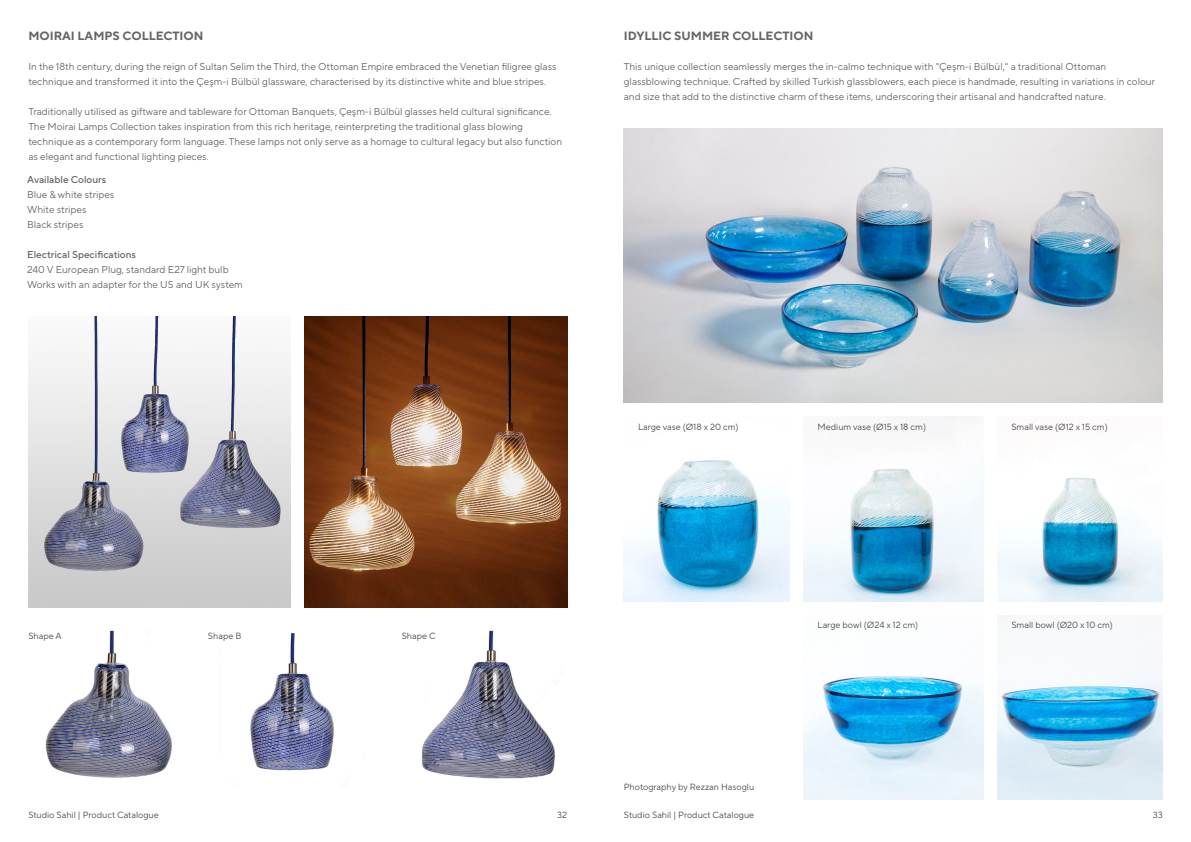
<style>
.page{position:relative;width:1191px;height:842px;background:#fff}
.page>*{position:absolute;margin:0;border:0;box-sizing:border-box;transform-origin:0 0}
.t1{font:700 12px "TT Norms Pro";color:#626569}
.t2{font:10px/15px "TT Norms Pro";color:#626569}
.t3{font:500 10px "TT Norms Pro";color:#626569}
.t4{font:9px "TT Norms Pro";color:#4d4d4f}
</style>
<div class="page">
<img style="left:803px;top:417px;width:180px;height:184px">
<img style="left:997px;top:478px;width:165px;height:123px">
<img style="left:624px;top:460px;width:165px;height:141px">
<img style="left:803px;top:676px;width:180px;height:123px">
<img style="left:997px;top:615px;width:165px;height:184px">
<img style="left:624px;top:128px;width:538px;height:275px">
<img style="left:250px;top:633px;width:84px;height:138px">
<img style="left:421px;top:630px;width:136px;height:149px">
<img style="left:45px;top:630px;width:127px;height:148px">
<img style="left:28px;top:317px;width:263px;height:291px">
<img style="left:305px;top:317px;width:262px;height:291px">
<p class="t1" style="left:28px;top:27px;width:177px">MOIRAI LAMPS COLLECTION</p>
<p class="t2" style="left:28px;top:59px;width:530px">In the 18th century, during the reign of Sultan Selim the Third, the Ottoman Empire embraced the Venetian filigree glass technique and transformed it into the Çeşm-i Bülbül glassware, characterised by its distinctive white and blue stripes.</p>
<p class="t2" style="left:28px;top:104px;width:535px">Traditionally utilised as giftware and tableware for Ottoman Banquets, Çeşm-i Bülbül glasses held cultural significance.<br>The Moirai Lamps Collection takes inspiration from this rich heritage, reinterpreting the traditional glass blowing technique as a contemporary form language. These lamps not only serve as a homage to cultural legacy but also function as elegant and functional lighting pieces.</p>
<p class="t3" style="left:27px;top:173px;width:80px">Available Colours</p>
<p class="t2" style="left:27px;top:187px;width:89px">Blue &amp; white stripes<br>White stripes<br>Black stripes</p>
<p class="t3" style="left:27px;top:248px;width:110px">Electrical Specifications</p>
<p class="t2" style="left:27px;top:262px;width:217px">240 V European Plug, standard E27 light bulb<br>Works with an adapter for the US and UK system</p>
<p class="t1" style="left:624px;top:27px;width:191px">IDYLLIC SUMMER COLLECTION</p>
<p class="t2" style="left:624px;top:59px;width:533px">This unique collection seamlessly merges the in-calmo technique with "Çeşm-i Bülbül," a traditional Ottoman glassblowing technique. Crafted by skilled Turkish glassblowers, each piece is handmade, resulting in variations in colour and size that add to the distinctive charm of these items, underscoring their artisanal and handcrafted nature.</p>
<p class="t4" style="left:638px;top:420px;width:102px">Large vase (Ø18 x 20 cm)</p>
<p class="t4" style="left:817px;top:420px;width:110px">Medium vase (Ø15 x 18 cm)</p>
<p class="t4" style="left:1011px;top:420px;width:98px">Small vase (Ø12 x 15 cm)</p>
<p class="t4" style="left:28px;top:629px;width:35px">Shape A</p>
<p class="t4" style="left:208px;top:629px;width:35px">Shape B</p>
<p class="t4" style="left:402px;top:629px;width:36px">Shape C</p>
<p class="t4" style="left:624px;top:780px;width:132px">Photography by Rezzan Hasoglu</p>
<p class="t4" style="left:817px;top:618px;width:102px">Large bowl (Ø24 x 12 cm)</p>
<p class="t4" style="left:1011px;top:618px;width:103px">Small bowl (Ø20 x 10 cm)</p>
<p class="t4" style="left:28px;top:808px;width:132px">Studio Sahil | Product Catalogue</p>
<p class="t4" style="left:557px;top:808px;width:11px">32</p>
<p class="t4" style="left:624px;top:808px;width:132px">Studio Sahil | Product Catalogue</p>
<p class="t4" style="left:1152px;top:808px;width:11px">33</p>
</div>
